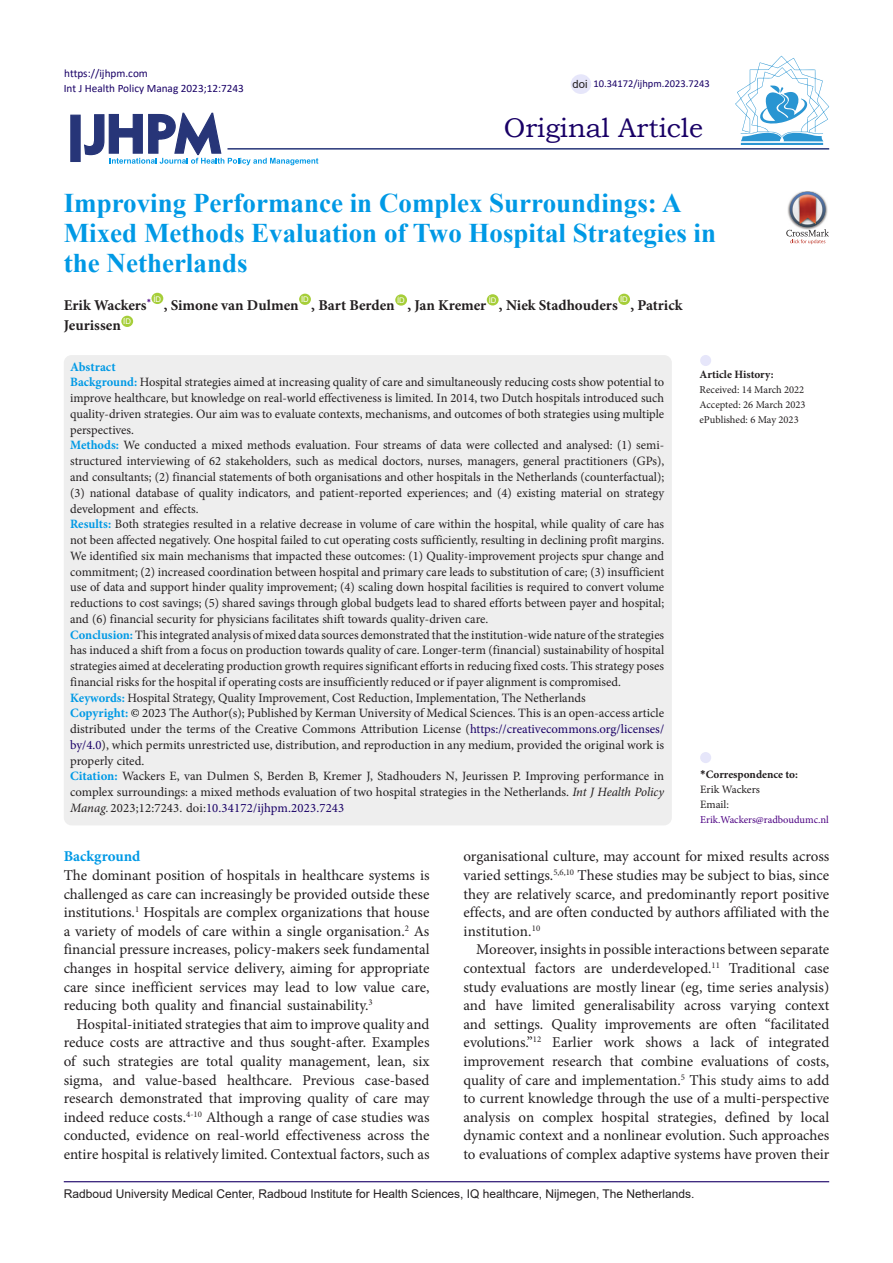
<style>
.page{position:relative;width:893px;height:1263px;background:#fff}
.page>*{position:absolute;margin:0;border:0;box-sizing:border-box;transform-origin:0 0}
.Default{font:700 27px/30px "Times New Roman";color:#0099e5}
.t1{font:27px "Bookman Old Style";color:#190066}
.t2{font:15px/18.6px "Minion Pro";letter-spacing:-.005em;color:#231f20;text-align:justify}
.Default-2{font:700 15px "Minion Pro";color:#231f20}
.heading_1{font:700 15px "Minion Pro";color:#0099e5}
.Default-3{font:12.75px/15.8px "Minion Pro";color:#231f20;text-align:justify}
.Default-4{font:700 12.75px "Minion Pro";color:#0099e5}
.t3{font:12px "Arial";color:#231f20}
.t4{font:11.25px "Calibri";color:#190066}
.t5{font:700 11.25px "Minion Pro";color:#231f20}
.t6{font:11.25px "Minion Pro";color:#231f20}
.t7{font:11.25px "Arial";color:#231f20}
.t8{font:10.5px "Minion Pro";color:#231f20}
.t9{font:10.5px "Minion Pro";color:#4b0082}
.t10{font:10.5px "Calibri";color:#190066}
.t11{font:7.8px "Arial";color:#fff}
.s1{font-weight:700;color:#0099e5}
.s2{color:#000}
.s3{color:#190066}
.s4{font-style:italic}
.s5{font-family:"Calibri"}
</style>
<div class="page">
<svg style="left:84px;top:112px;width:234px;height:53px"></svg>
<div style="left:70px;top:115px;width:11px;height:47px;background:#273578;border:1px solid #273578"></div>
<div style="left:151px;top:293px;width:12px;height:11px;background:#a6ce39;border-radius:50%"></div>
<div style="left:299px;top:294px;width:12px;height:11px;background:#a6ce39;border-radius:50%"></div>
<div style="left:395px;top:294px;width:12px;height:12px;background:#a6ce39;border-radius:50%"></div>
<div style="left:487px;top:294px;width:12px;height:11px;background:#a6ce39;border-radius:50%"></div>
<div style="left:618px;top:294px;width:12px;height:11px;background:#a6ce39;border-radius:50%"></div>
<div style="left:121px;top:316px;width:12px;height:11px;background:#a6ce39;border-radius:50%"></div>
<hr style="left:227px;top:148px;width:602px;height:2px;background:#273578">
<div style="left:64px;top:355px;width:608px;height:470px;background:#eee;border-radius:8px"></div>
<div style="left:700px;top:752px;width:11px;height:11px;background:#e6e6fa;border-radius:50%"></div>
<div style="left:700px;top:355px;width:11px;height:11px;background:#e6e6fa;border-radius:50%"></div>
<hr style="left:64px;top:1181px;width:765px;height:1px;background:#190066">
<hr style="left:741px;top:143px;width:82px;height:2px;background:#2995d2">
<svg style="left:735px;top:56px;width:94px;height:85px"></svg>
<div style="left:571px;top:74px;width:20px;height:20px;background:#e6e6fa;border-radius:50%"></div>
<img style="left:801px;top:191px;width:13px;height:1px">
<svg style="left:786px;top:192px;width:43px;height:52px"></svg>
<p class="t4" style="left:64px;top:65px;width:85px">https://ijhpm.com</p>
<p class="t4" style="left:64px;top:81px;width:182px">Int J Health Policy Manag 2023;12:7243</p>
<p class="t7" style="left:573px;top:76px;width:17px">doi</p>
<p class="t10" style="left:593px;top:76px;width:118px">10.34172/ijhpm.2023.7243</p>
<p class="t1" style="left:504px;top:110px;width:201px">Original Article</p>
<p class="Default" style="left:64px;top:188px;width:654px">Improving Performance in Complex Surroundings: A<br>Mixed Methods Evaluation of Two Hospital Strategies in the Netherlands</p>
<p class="Default-2" style="left:64px;top:294px;width:89px">Erik Wackers<sup>*</sup></p>
<p class="t11" style="left:153px;top:293px;width:9px">ID</p>
<p class="Default-2" style="left:164px;top:294px;width:136px">, Simone van Dulmen</p>
<p class="t11" style="left:301px;top:294px;width:9px">ID</p>
<p class="Default-2" style="left:311px;top:294px;width:85px">, Bart Berden</p>
<p class="t11" style="left:397px;top:295px;width:9px">ID</p>
<p class="Default-2" style="left:407px;top:294px;width:80px">, Jan Kremer</p>
<p class="t11" style="left:489px;top:295px;width:9px">ID</p>
<p class="Default-2" style="left:499px;top:294px;width:120px">, Niek Stadhouders</p>
<p class="t11" style="left:620px;top:294px;width:9px">ID</p>
<p class="Default-2" style="left:630px;top:294px;width:54px">, Patrick</p>
<p class="Default-2" style="left:64px;top:314px;width:59px">Jeurissen</p>
<p class="t11" style="left:123px;top:316px;width:9px">ID</p>
<p class="Default-4" style="left:70px;top:358px;width:47px">Abstract</p>
<p class="Default-3" style="left:70px;top:375px;width:596px"><span class="s1">Background:</span> Hospital strategies aimed at increasing quality of care and simultaneously reducing costs show potential to improve healthcare, but knowledge on real-world effectiveness is limited. In 2014, two Dutch hospitals introduced such quality-driven strategies. Our aim was to evaluate contexts, mechanisms, and outcomes of both strategies using multiple perspectives.</p>
<p class="Default-3" style="left:70px;top:438px;width:596px"><span class="s1">Methods:</span> We conducted a mixed methods evaluation. Four streams of data were collected and analysed: (1) semi&shy;structured interviewing of 62 stakeholders, such as medical doctors, nurses, managers, general practitioners (GPs), and consultants; (2) financial statements of both organisations and other hospitals in the Netherlands (counterfactual); (3) national database of quality indicators, and patient-reported experiences; and (4) existing material on strategy development and effects.</p>
<p class="Default-3" style="left:70px;top:516px;width:596px"><span class="s1">Results:</span> Both strategies resulted in a relative decrease in volume of care within the hospital, while quality of care has not been affected negatively. One hospital failed to cut operating costs sufficiently, resulting in declining profit margins.<br>We identified six main mechanisms that impacted these outcomes: (1) Quality-improvement projects spur change and commitment; (2) increased coordination between hospital and primary care leads to substitution of care; (3) insufficient use of data and support hinder quality improvement; (4) scaling down hospital facilities is required to convert volume reductions to cost savings; (5) shared savings through global budgets lead to shared efforts between payer and hospital; and (6) financial security for physicians facilitates shift towards quality-driven care.</p>
<p class="Default-3" style="left:70px;top:627px;width:596px"><span class="s1">Conclusion:</span> This integrated analysis of mixed data sources demonstrated that the institution-wide nature of the strategies has induced a shift from a focus on production towards quality of care. Longer-term (financial) sustainability of hospital strategies aimed at decelerating production growth requires significant efforts in reducing fixed costs. This strategy poses financial risks for the hospital if operating costs are insufficiently reduced or if payer alignment is compromised.</p>
<p class="Default-3" style="left:70px;top:690px;width:517px"><span class="s1">Keywords:</span> Hospital Strategy, Quality Improvement, Cost Reduction, Implementation, The Netherlands</p>
<p class="Default-3" style="left:70px;top:705px;width:596px"><span class="s1">Copyright:</span> <span class="s2">©</span> 2023 The Author(s); Published by Kerman University of Medical Sciences. This is an open-access article distributed under the terms of the Creative Commons Attribution License (<span class="s3">https://creativecommons.org/licenses/ by/4.0</span>), which permits unrestricted use, distribution, and reproduction in any medium, provided the original work is properly cited.</p>
<p class="Default-3" style="left:70px;top:768px;width:596px"><span class="s1">Citation:</span> Wackers E, van Dulmen S, Berden B, Kremer J, Stadhouders N, Jeurissen P. Improving performance in complex surroundings: a mixed methods evaluation of two hospital strategies in the Netherlands. <span class="s4">Int J Health Policy Manag.</span> 2023;12:7243. doi:<span class="s3">10.34172/ijhpm.2023.7243</span></p>
<p class="t5" style="left:700px;top:766px;width:99px"><span class="s5">*</span>Correspondence to:</p>
<p class="t5" style="left:699px;top:366px;width:76px">Article History:</p>
<p class="t8" style="left:699px;top:382px;width:106px">Received: 14 March 2022</p>
<p class="t8" style="left:699px;top:397px;width:108px">Accepted: 26 March 2023</p>
<p class="t8" style="left:699px;top:412px;width:101px">ePublished: 6 May 2023</p>
<p class="t6" style="left:700px;top:782px;width:61px">Erik Wackers</p>
<p class="t6" style="left:700px;top:797px;width:30px">Email:</p>
<p class="t9" style="left:700px;top:813px;width:130px">Erik.Wackers@radboudumc.nl</p>
<p class="heading_1" style="left:64px;top:846px;width:78px">Background</p>
<p class="t2" style="left:64px;top:866px;width:367px">The dominant position of hospitals in healthcare systems is challenged as care can increasingly be provided outside these institutions.<sup>1</sup> Hospitals are complex organizations that house a variety of models of care within a single organisation.<sup>2</sup> As financial pressure increases, policy-makers seek fundamental changes in hospital service delivery, aiming for appropriate care since inefficient services may lead to low value care, reducing both quality and financial sustainability.<sup>3</sup></p>
<p class="t2" style="left:64px;top:1015px;width:367px;text-indent:13px">Hospital-initiated strategies that aim to improve quality and reduce costs are attractive and thus sought-after. Examples of such strategies are total quality management, lean, six sigma, and value-based healthcare. Previous case-based research demonstrated that improving quality of care may indeed reduce costs.<sup>4-10</sup> Although a range of case studies was conducted, evidence on real-world effectiveness across the entire hospital is relatively limited. Contextual factors, such as</p>
<p class="t2" style="left:463px;top:847px;width:367px">organisational culture, may account for mixed results across varied settings.<sup>5,6,10</sup> These studies may be subject to bias, since they are relatively scarce, and predominantly report positive effects, and are often conducted by authors affiliated with the institution.<sup>10</sup></p>
<p class="t2" style="left:463px;top:940px;width:367px;text-indent:13px">Moreover, insights in possible interactions between separate contextual factors are underdeveloped.<sup>11</sup> Traditional case study evaluations are mostly linear (eg, time series analysis) and have limited generalisability across varying context and settings. Quality improvements are often “facilitated evolutions.”<sup>12</sup> Earlier work shows a lack of integrated improvement research that combine evaluations of costs, quality of care and implementation.<sup>5</sup> This study aims to add to current knowledge through the use of a multi-perspective analysis on complex hospital strategies, defined by local dynamic context and a nonlinear evolution. Such approaches to evaluations of complex adaptive systems have proven their</p>
<p class="t3" style="left:64px;top:1185px;width:632px">Radboud University Medical Center, Radboud Institute for Health Sciences, IQ healthcare, Nijmegen, The Netherlands.</p>
</div>
